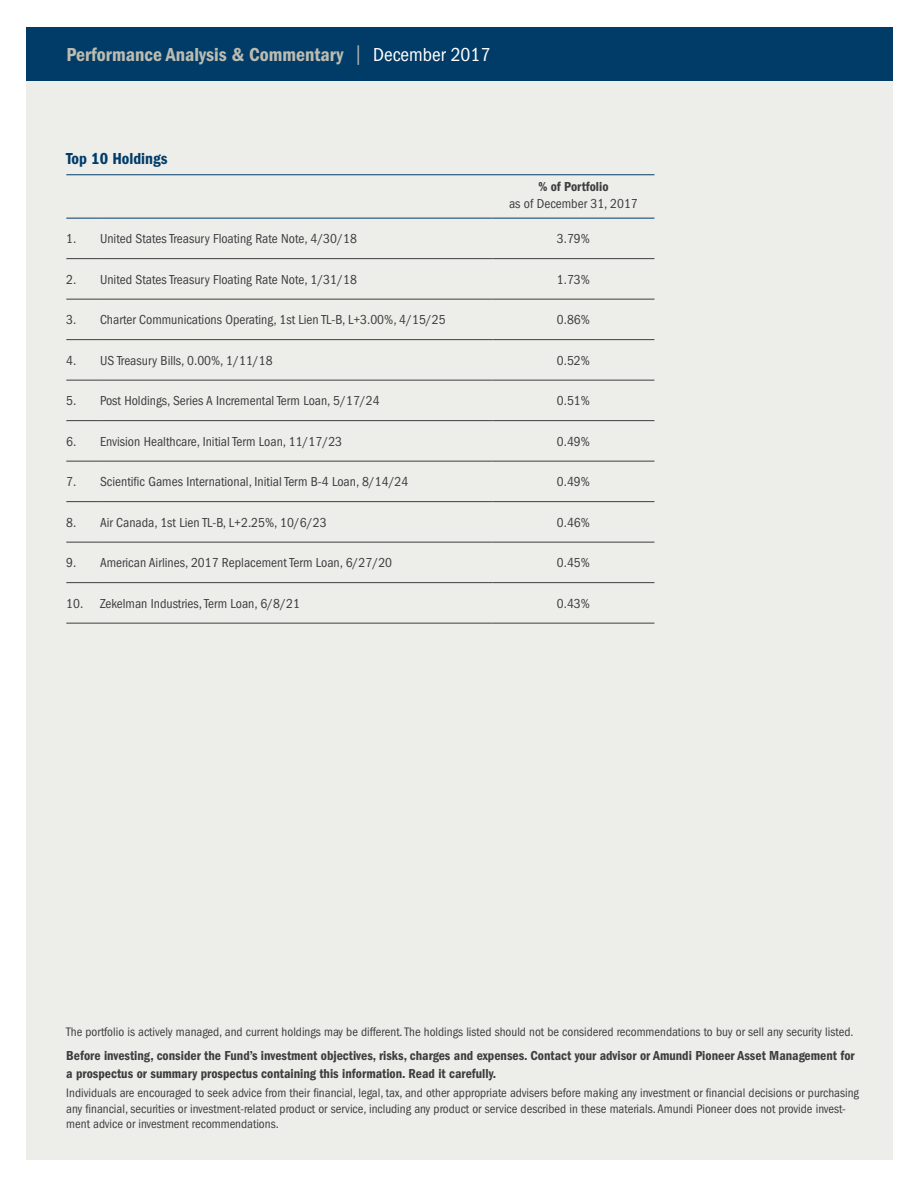
<style>
.page{position:relative;width:918px;height:1188px;background:#fff}
.page>*{position:absolute;margin:0;border:0;box-sizing:border-box;transform-origin:0 0}
.t1{font:600 condensed 19.5px "Franklin Gothic";color:#bcbcb0}
._2013-Header_Stroke{font:600 condensed 16.5px "Franklin Gothic";color:#013c69}
._2013-TableBody_Page{font:condensed 13.5px "Franklin Gothic";color:#3e3e3f}
._2013-Legal_Bold{font:600 condensed 13.5px/18px "Franklin Gothic";color:#3e3e3f}
._2013-TableSubHead{font:condensed 13.5px/16.5px "Franklin Gothic";color:#3e3e3f;text-align:center}
._2013-Legal{font:condensed 12.75px/15.8px "Franklin Gothic";color:#3e3e3f}
.s1{font-weight:400}
.s2{font-weight:400;color:#fff}
.s3{font-weight:600}
</style>
<div class="page">
<div style="left:26px;top:27px;width:866px;height:54px;background:#013c69"></div>
<div style="left:26px;top:81px;width:866px;height:1079px;background:#ededea"></div>
<hr style="left:66px;top:258px;width:34px;height:1px;background:#3e3e3f">
<hr style="left:100px;top:258px;width:392px;height:1px;background:#3e3e3f">
<hr style="left:66px;top:299px;width:34px;height:1px;background:#3e3e3f">
<hr style="left:492px;top:258px;width:162px;height:1px;background:#3e3e3f">
<hr style="left:100px;top:299px;width:392px;height:1px;background:#3e3e3f">
<hr style="left:66px;top:339px;width:34px;height:1px;background:#3e3e3f">
<hr style="left:492px;top:299px;width:162px;height:1px;background:#3e3e3f">
<hr style="left:100px;top:339px;width:392px;height:1px;background:#3e3e3f">
<hr style="left:66px;top:380px;width:34px;height:1px;background:#3e3e3f">
<hr style="left:492px;top:339px;width:162px;height:1px;background:#3e3e3f">
<hr style="left:100px;top:380px;width:392px;height:1px;background:#3e3e3f">
<hr style="left:66px;top:420px;width:34px;height:1px;background:#3e3e3f">
<hr style="left:492px;top:380px;width:162px;height:1px;background:#3e3e3f">
<hr style="left:100px;top:420px;width:392px;height:1px;background:#3e3e3f">
<hr style="left:66px;top:461px;width:34px;height:1px;background:#3e3e3f">
<hr style="left:66px;top:501px;width:34px;height:1px;background:#3e3e3f">
<hr style="left:492px;top:420px;width:162px;height:1px;background:#3e3e3f">
<hr style="left:100px;top:461px;width:392px;height:1px;background:#3e3e3f">
<hr style="left:66px;top:542px;width:34px;height:1px;background:#3e3e3f">
<hr style="left:492px;top:461px;width:162px;height:1px;background:#3e3e3f">
<hr style="left:100px;top:501px;width:392px;height:1px;background:#3e3e3f">
<hr style="left:66px;top:582px;width:34px;height:1px;background:#3e3e3f">
<hr style="left:492px;top:501px;width:162px;height:1px;background:#3e3e3f">
<hr style="left:100px;top:542px;width:392px;height:1px;background:#3e3e3f">
<hr style="left:100px;top:582px;width:392px;height:1px;background:#3e3e3f">
<hr style="left:66px;top:623px;width:34px;height:1px;background:#3e3e3f">
<hr style="left:100px;top:623px;width:392px;height:1px;background:#3e3e3f">
<hr style="left:492px;top:542px;width:162px;height:1px;background:#3e3e3f">
<hr style="left:492px;top:582px;width:162px;height:1px;background:#3e3e3f">
<hr style="left:492px;top:623px;width:162px;height:1px;background:#3e3e3f">
<hr style="left:66px;top:218px;width:34px;height:1px;background:#013c69">
<hr style="left:100px;top:218px;width:392px;height:1px;background:#013c69">
<hr style="left:492px;top:218px;width:162px;height:1px;background:#013c69">
<hr style="left:66px;top:174px;width:588px;height:1px;background:#013c69">
<h1 class="t1" style="left:66px;top:44px;width:426px">Performance Analysis &amp; Commentary <span class="s1">|</span> <span class="s2">December 2017</span></h1>
<p class="_2013-Header_Stroke" style="left:66px;top:149px;width:103px">Top 10 Holdings</p>
<p class="_2013-TableSubHead" style="left:509px;top:179px;width:130px"><span class="s3">% of Portfolio<br></span>as of December 31, 2017</p>
<p class="_2013-TableBody_Page" style="left:66px;top:231px;width:12px">1.</p>
<p class="_2013-TableBody_Page" style="left:100px;top:231px;width:258px">United States Treasury Floating Rate Note, 4/30/18</p>
<p class="_2013-TableBody_Page" style="left:557px;top:231px;width:35px">3.79%</p>
<p class="_2013-TableBody_Page" style="left:66px;top:272px;width:12px">2.</p>
<p class="_2013-TableBody_Page" style="left:100px;top:272px;width:258px">United States Treasury Floating Rate Note, 1/31/18</p>
<p class="_2013-TableBody_Page" style="left:557px;top:272px;width:35px">1.73%</p>
<p class="_2013-TableBody_Page" style="left:66px;top:312px;width:12px">3.</p>
<p class="_2013-TableBody_Page" style="left:100px;top:312px;width:347px">Charter Communications Operating, 1st Lien TL-B, L+3.00%, 4/15/25</p>
<p class="_2013-TableBody_Page" style="left:557px;top:312px;width:35px">0.86%</p>
<p class="_2013-TableBody_Page" style="left:66px;top:353px;width:12px">4.</p>
<p class="_2013-TableBody_Page" style="left:100px;top:353px;width:174px">US Treasury Bills, 0.00%, 1/11/18</p>
<p class="_2013-TableBody_Page" style="left:557px;top:353px;width:35px">0.52%</p>
<p class="_2013-TableBody_Page" style="left:66px;top:393px;width:12px">5.</p>
<p class="_2013-TableBody_Page" style="left:100px;top:393px;width:281px">Post Holdings, Series A Incremental Term Loan, 5/17/24</p>
<p class="_2013-TableBody_Page" style="left:557px;top:393px;width:35px">0.51%</p>
<p class="_2013-TableBody_Page" style="left:66px;top:434px;width:12px">6.</p>
<p class="_2013-TableBody_Page" style="left:100px;top:434px;width:244px">Envision Healthcare, Initial Term Loan, 11/17/23</p>
<p class="_2013-TableBody_Page" style="left:557px;top:434px;width:35px">0.49%</p>
<p class="_2013-TableBody_Page" style="left:66px;top:474px;width:12px">7.</p>
<p class="_2013-TableBody_Page" style="left:100px;top:474px;width:310px">Scientific Games International, Initial Term B-4 Loan, 8/14/24</p>
<p class="_2013-TableBody_Page" style="left:557px;top:474px;width:35px">0.49%</p>
<p class="_2013-TableBody_Page" style="left:66px;top:515px;width:12px">8.</p>
<p class="_2013-TableBody_Page" style="left:100px;top:515px;width:228px">Air Canada, 1st Lien TL-B, L+2.25%, 10/6/23</p>
<p class="_2013-TableBody_Page" style="left:557px;top:515px;width:35px">0.46%</p>
<p class="_2013-TableBody_Page" style="left:66px;top:555px;width:12px">9.</p>
<p class="_2013-TableBody_Page" style="left:100px;top:555px;width:294px">American Airlines, 2017 Replacement Term Loan, 6/27/20</p>
<p class="_2013-TableBody_Page" style="left:557px;top:555px;width:35px">0.45%</p>
<p class="_2013-TableBody_Page" style="left:66px;top:596px;width:19px">10.</p>
<p class="_2013-TableBody_Page" style="left:100px;top:596px;width:201px">Zekelman Industries, Term Loan, 6/8/21</p>
<p class="_2013-TableBody_Page" style="left:557px;top:596px;width:35px">0.43%</p>
<p class="_2013-Legal" style="left:66px;top:1024px;width:789px">The portfolio is actively managed, and current holdings may be different. The holdings listed should not be considered recommendations to buy or sell any security listed.</p>
<p class="_2013-Legal_Bold" style="left:66px;top:1047px;width:790px">Before investing, consider the Fund’s investment objectives, risks, charges and expenses. Contact your advisor or Amundi Pioneer Asset Management for a prospectus or summary prospectus containing this information. Read it carefully.</p>
<p class="_2013-Legal" style="left:66px;top:1085px;width:794px">Individuals are encouraged to seek advice from their financial, legal, tax, and other appropriate advisers before making any investment or financial decisions or purchasing any financial, securities or investment-related product or service, including any product or service described in these materials. Amundi Pioneer does not provide invest&shy;ment advice or investment recommendations.</p>
</div>
